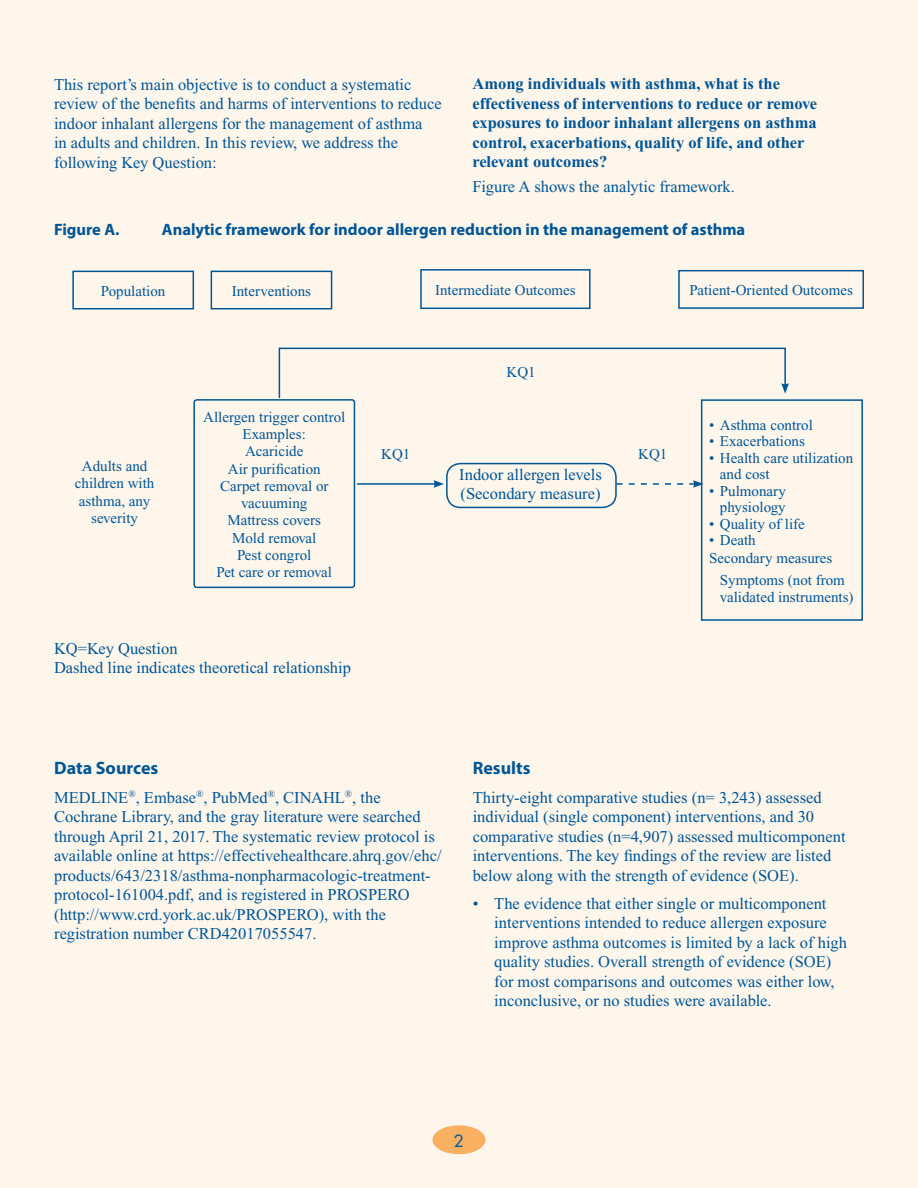
<style>
.page{position:relative;width:918px;height:1188px;background:#fff}
.page>*{position:absolute;margin:0;border:0;box-sizing:border-box;transform-origin:0 0}
.t1{font:700 18px "Myriad Pro";color:#005595}
.t2{font:16.5px/19.5px "Times New Roman";color:#005595}
.t3{font:700 16.5px/19.5px "Times New Roman";color:#005595}
.t4{font:700 16.5px "Myriad Pro";color:#005595}
.t5{font:16.5px "Futura";color:#005595}
.t6{font:15px/17.2px "Times New Roman";color:#005595}
</style>
<div class="page">
<div style="left:0;top:0;width:917px;height:1188px;background:#fef6eb"></div>
<div style="left:432px;top:1125px;width:54px;height:29px;background:#fab061;border-radius:50%"></div>
<div style="left:193px;top:399px;width:162px;height:189px;border:2px solid #005595;border-radius:3px"></div>
<div style="left:72px;top:271px;width:122px;height:38px;border:2px solid #005595"></div>
<div style="left:211px;top:271px;width:121px;height:38px;border:2px solid #005595"></div>
<div style="left:420px;top:269px;width:171px;height:40px;border:2px solid #005595"></div>
<div style="left:678px;top:270px;width:186px;height:39px;border:2px solid #005595"></div>
<div style="left:701px;top:399px;width:162px;height:222px;border:2px solid #005595"></div>
<div style="left:446px;top:463px;width:171px;height:45px;border:2px solid #005595;border-radius:14px"></div>
<svg style="left:278px;top:347px;width:511px;height:53px"></svg>
<hr style="left:357px;top:483px;width:79px;height:2px;background:#005595">
<svg style="left:433px;top:480px;width:11px;height:8px"></svg>
<svg style="left:617px;top:480px;width:87px;height:8px"></svg>
<p class="t2" style="left:54px;top:74px;width:389px">This report’s main objective is to conduct a systematic review of the benefits and harms of interventions to reduce indoor inhalant allergens for the management of asthma<br>in adults and children. In this review, we address the following Key Question:</p>
<p class="t3" style="left:473px;top:74px;width:346px">Among individuals with asthma, what is the effectiveness of interventions to reduce or remove exposures to indoor inhalant allergens on asthma control, exacerbations, quality of life, and other relevant outcomes?</p>
<p class="t2" style="left:473px;top:177px;width:264px">Figure A shows the analytic framework.</p>
<p class="t4" style="left:54px;top:219px;width:67px">Figure A.</p>
<p class="t4" style="left:162px;top:219px;width:585px">Analytic framework for indoor allergen reduction in the management of asthma</p>
<p class="t6" style="left:101px;top:282px;width:66px">Population</p>
<p class="t6" style="left:232px;top:282px;width:81px">Interventions</p>
<p class="t6" style="left:435px;top:281px;width:142px">Intermediate Outcomes</p>
<p class="t6" style="left:689px;top:282px;width:165px">Patient-Oriented Outcomes</p>
<p class="t6" style="left:75px;top:457px;width:81px;text-align:center">Adults and children with asthma, any severity</p>
<p class="t6" style="left:203px;top:408px;width:144px;text-align:center">Allergen trigger control<br>Examples:<br>Acaricide<br>Air purification<br>Carpet removal or vacuuming<br>Mattress covers<br>Mold removal<br>Pest congrol<br>Pet care or removal</p>
<p class="t2" style="left:54px;top:639px;width:298px">KQ=Key Question<br>Dashed line indicates theoretical relationship</p>
<p class="t6" style="left:507px;top:364px;width:31px">KQ1</p>
<p class="t6" style="left:381px;top:446px;width:31px">KQ1</p>
<p class="t6" style="left:638px;top:446px;width:31px">KQ1</p>
<p class="t2" style="left:459px;top:465px;width:144px">Indoor allergen levels (Secondary measure)</p>
<p class="t6" style="left:709px;top:416px;width:105px">• Asthma control</p>
<p class="t6" style="left:709px;top:433px;width:97px">• Exacerbations</p>
<p class="t6" style="left:720px;top:450px;width:135px;line-height:16.5px;text-indent:-11px">• Health care utilization and cost</p>
<p class="t6" style="left:709px;top:483px;width:78px;line-height:16.5px;text-align:right">• Pulmonary physiology</p>
<p class="t6" style="left:709px;top:515px;width:97px">• Quality of life</p>
<p class="t6" style="left:709px;top:532px;width:125px">• Death<br>Secondary measures</p>
<p class="t6" style="left:720px;top:571px;width:135px">Symptoms (not from validated instruments)</p>
<h2 class="t1" style="left:54px;top:756px;width:106px">Data Sources</h2>
<p class="t2" style="left:54px;top:788px;width:389px">MEDLINE<sup>®</sup>, Embase<sup>®</sup>, PubMed<sup>®</sup>, CINAHL<sup>®</sup>, the Cochrane Library, and the gray literature were searched through April 21, 2017. The systematic review protocol is available online at https://effectivehealthcare.ahrq.gov/ehc/ products/643/2318/asthma-nonpharmacologic-treatment&shy;protocol-161004.pdf, and is registered in PROSPERO (http://www.crd.york.ac.uk/PROSPERO), with the registration number CRD42017055547.</p>
<h2 class="t1" style="left:473px;top:756px;width:59px">Results</h2>
<p class="t2" style="left:473px;top:788px;width:374px">Thirty-eight comparative studies (n= 3,243) assessed individual (single component) interventions, and 30 comparative studies (n=4,907) assessed multicomponent interventions. The key findings of the review are listed below along with the strength of evidence (SOE).</p>
<p class="t2" style="left:494px;top:893px;width:354px;text-indent:-22px">• The evidence that either single or multicomponent interventions intended to reduce allergen exposure improve asthma outcomes is limited by a lack of high quality studies. Overall strength of evidence (SOE) for most comparisons and outcomes was either low, inconclusive, or no studies were available.</p>
<p class="t5" style="left:454px;top:1130px;width:12px">2</p>
</div>
